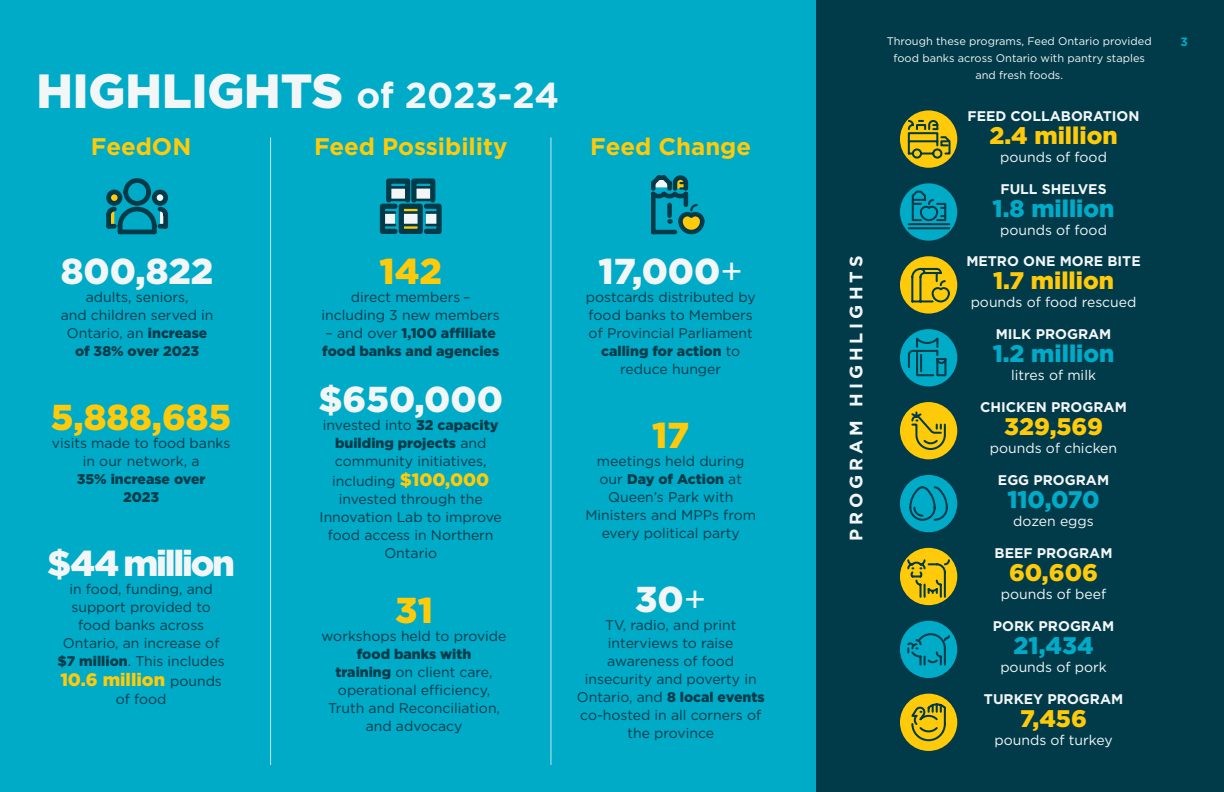
<style>
.page{position:relative;width:1224px;height:792px;background:#fff}
.page>*{position:absolute;margin:0;border:0;box-sizing:border-box;transform-origin:0 0}
.t1{font:900 48px "Gotham";color:#f3f6f7}
.t2{font:900 36px "Gotham";color:#f3f6f7}
.t3{font:900 36px "Gotham";color:#feca0a}
.t4{font:900 36px "Gotham";letter-spacing:-.06em;color:#f3f6f7}
.t5{font:900 24px "Gotham";color:#feca0a}
.t6{font:900 24px "Gotham";color:#00abc8}
.t7{font:700 24px "Gotham";color:#feca0a}
.t8{font:700 18px "Gotham";letter-spacing:.22em;color:#f3f6f7}
.t9{font:900 18px "Gotham";color:#feca0a}
.t10{font:14px/18px "Gotham";color:#013b4a;text-align:center}
.t11{font:14px "Gotham";color:#f3f6f7}
.t12{font:700 14px "Gotham";color:#f3f6f7}
.t13{font:900 14px/18px "Gotham";color:#013b4a}
.t14{font:700 12px "Gotham";color:#00abc8}
.t15{font:11px/17px "Gotham";color:#f3f6f7;text-align:center}
.s1{font-weight:700;font-size:36px}
.s2{font-weight:900}
.s3{font-weight:400;font-size:14px;color:#013b4a}
.s4{font-weight:400}
.s5{font-weight:900;font-size:18px;color:#feca0a}
</style>
<div class="page">
<div style="left:815px;top:0;width:409px;height:792px;background:#013b4a"></div>
<div style="left:0;top:0;width:816px;height:792px;background:#00abc8"></div>
<div style="left:900px;top:183px;width:57px;height:58px;background:#00abc8;border-radius:50%"></div>
<svg style="left:907px;top:190px;width:44px;height:40px"></svg>
<div style="left:900px;top:548px;width:57px;height:57px;background:#feca0a;border-radius:50%"></div>
<svg style="left:906px;top:558px;width:45px;height:41px"></svg>
<div style="left:900px;top:256px;width:57px;height:58px;background:#feca0a;border-radius:50%"></div>
<svg style="left:911px;top:267px;width:40px;height:37px"></svg>
<div style="left:900px;top:694px;width:57px;height:57px;background:#feca0a;border-radius:50%"></div>
<svg style="left:911px;top:703px;width:35px;height:39px"></svg>
<div style="left:900px;top:329px;width:57px;height:57px;background:#00abc8;border-radius:50%"></div>
<svg style="left:907px;top:336px;width:40px;height:41px"></svg>
<div style="left:900px;top:110px;width:57px;height:58px;background:#feca0a;border-radius:50%"></div>
<svg style="left:907px;top:119px;width:45px;height:41px"></svg>
<div style="left:900px;top:402px;width:57px;height:57px;background:#feca0a;border-radius:50%"></div>
<svg style="left:911px;top:411px;width:35px;height:39px"></svg>
<div style="left:900px;top:475px;width:57px;height:57px;background:#00abc8;border-radius:50%"></div>
<svg style="left:909px;top:486px;width:39px;height:35px"></svg>
<div style="left:900px;top:621px;width:57px;height:57px;background:#00abc8;border-radius:50%"></div>
<svg style="left:905px;top:632px;width:45px;height:35px"></svg>
<hr style="left:270px;top:137px;width:1px;height:628px;background:#f3f6f7">
<hr style="left:551px;top:137px;width:1px;height:628px;background:#f3f6f7">
<svg style="left:106px;top:178px;width:62px;height:56px"></svg>
<div style="left:401px;top:206px;width:19px;height:7px;background:#feca0a"></div>
<svg style="left:405px;top:226px;width:12px;height:2px"></svg>
<div style="left:401px;top:212px;width:19px;height:13px;background:#f3f6f7"></div>
<div style="left:382px;top:212px;width:13px;height:13px;background:#f3f6f7"></div>
<div style="left:426px;top:212px;width:13px;height:13px;background:#f3f6f7"></div>
<div style="left:399px;top:204px;width:24px;height:30px;border:5px solid #013b4a"></div>
<hr style="left:401px;top:211px;width:19px;height:3px;background:#013b4a">
<svg style="left:401px;top:224px;width:19px;height:2px"></svg>
<svg style="left:383px;top:178px;width:55px;height:27px"></svg>
<div style="left:424px;top:204px;width:18px;height:30px;border:5px solid #013b4a"></div>
<svg style="left:426px;top:211px;width:13px;height:3px"></svg>
<svg style="left:426px;top:224px;width:13px;height:2px"></svg>
<div style="left:380px;top:204px;width:18px;height:30px;border:5px solid #013b4a"></div>
<svg style="left:382px;top:211px;width:13px;height:3px"></svg>
<svg style="left:382px;top:224px;width:13px;height:2px"></svg>
<svg style="left:651px;top:175px;width:54px;height:59px"></svg>
<h1 class="t1" style="left:36px;top:58px;width:524px">HIGHLIGHTS <span class="s1">of 2023-24</span></h1>
<h3 class="t7" style="left:91px;top:131px;width:102px">FeedON</h3>
<h3 class="t7" style="left:314px;top:131px;width:195px">Feed Possibility</h3>
<h3 class="t7" style="left:590px;top:131px;width:162px">Feed Change</h3>
<h2 class="t2" style="left:61px;top:247px;width:154px">800,822</h2>
<p class="t10" style="left:61px;top:288px;width:154px">adults, seniors,<br>and children served in<br>Ontario, an <span class="s2">increase of 38% over 2023</span></p>
<h2 class="t3" style="left:51px;top:393px;width:182px">5,888,685</h2>
<p class="t10" style="left:52px;top:434px;width:180px">visits made to food banks in our network, a</p>
<p class="t13" style="left:77px;top:470px;width:130px;text-align:center">35% increase over<br>2023</p>
<h2 class="t4" style="left:47px;top:538px;width:189px">$44 million</h2>
<p class="t10" style="left:58px;top:580px;width:169px">in food, funding, and support provided to food banks across<br>Ontario, an increase of <span class="s2">$7 million</span>. This includes</p>
<p class="t9" style="left:60px;top:667px;width:163px">10.6 million <span class="s3">pounds</span></p>
<p class="t10" style="left:116px;top:690px;width:52px">of food</p>
<h2 class="t3" style="left:380px;top:247px;width:64px">142</h2>
<p class="t10" style="left:322px;top:288px;width:180px">direct members – including 3 new members</p>
<p class="t13" style="left:322px;top:324px;width:179px"><span class="s4">– and over</span> 1,100 affiliate food banks and agencies</p>
<h2 class="t2" style="left:319px;top:375px;width:186px">$650,000</h2>
<p class="t10" style="left:323px;top:416px;width:177px">invested into <span class="s2">32 capacity building projects</span> and community initiatives,</p>
<p class="t10" style="left:320px;top:472px;width:184px">including <span class="s5">$100,000 </span>invested through the<br>Innovation Lab to improve food access in Northern<br>Ontario</p>
<h2 class="t3" style="left:395px;top:586px;width:39px">31</h2>
<p class="t10" style="left:322px;top:627px;width:186px">workshops held to provide</p>
<p class="t10" style="left:328px;top:645px;width:174px"><span class="s2">food banks with training</span> on client care, operational efficiency,<br>Truth and Reconciliation, and advocacy</p>
<h2 class="t2" style="left:598px;top:247px;width:146px">17,000<span class="s4">+</span></h2>
<p class="t10" style="left:586px;top:288px;width:171px">postcards distributed by food banks to Members of Provincial Parliament <span class="s2">calling for action</span> to reduce hunger</p>
<h2 class="t3" style="left:652px;top:411px;width:39px">17</h2>
<p class="t10" style="left:585px;top:452px;width:172px">meetings held during our <span class="s2">Day of Action</span> at<br>Queen’s Park with<br>Ministers and MPPs from every political party</p>
<h2 class="t2" style="left:635px;top:574px;width:73px">30<span class="s4">+</span></h2>
<p class="t10" style="left:577px;top:615px;width:189px">TV, radio, and print interviews to raise awareness of food insecurity and poverty in<br>Ontario, and <span class="s2">8 local events </span>co-hosted in all corners of the province</p>
<p class="t8" style="left:844px;top:541px;width:287px;rotate:-90deg">PROGRAM HIGHLIGHTS</p>
<p class="t15" style="left:887px;top:32px;width:266px">Through these programs, Feed Ontario provided food banks across Ontario with pantry staples and fresh foods.</p>
<p class="t12" style="left:968px;top:106px;width:174px">FEED COLLABORATION</p>
<h3 class="t5" style="left:990px;top:119px;width:130px">2.4 million</h3>
<p class="t11" style="left:1000px;top:148px;width:108px">pounds of food</p>
<p class="t12" style="left:1000px;top:179px;width:108px">FULL SHELVES</p>
<h3 class="t6" style="left:993px;top:191px;width:123px">1.8 million</h3>
<p class="t11" style="left:1000px;top:221px;width:108px">pounds of food</p>
<p class="t12" style="left:966px;top:252px;width:176px">METRO ONE MORE BITE</p>
<h3 class="t5" style="left:993px;top:264px;width:122px">1.7 million</h3>
<p class="t11" style="left:971px;top:293px;width:167px">pounds of food rescued</p>
<p class="t12" style="left:996px;top:325px;width:117px">MILK PROGRAM</p>
<h3 class="t6" style="left:993px;top:337px;width:123px">1.2 million</h3>
<p class="t11" style="left:1011px;top:366px;width:86px">litres of milk</p>
<p class="t12" style="left:980px;top:398px;width:148px">CHICKEN PROGRAM</p>
<h3 class="t5" style="left:1004px;top:410px;width:100px">329,569</h3>
<p class="t11" style="left:990px;top:439px;width:129px">pounds of chicken</p>
<p class="t12" style="left:998px;top:471px;width:113px">EGG PROGRAM</p>
<h3 class="t6" style="left:1007px;top:483px;width:94px">110,070</h3>
<p class="t11" style="left:1013px;top:512px;width:82px">dozen eggs</p>
<p class="t12" style="left:995px;top:544px;width:119px">BEEF PROGRAM</p>
<h3 class="t5" style="left:1009px;top:556px;width:91px">60,606</h3>
<p class="t11" style="left:1001px;top:585px;width:107px">pounds of beef</p>
<p class="t12" style="left:993px;top:617px;width:123px">PORK PROGRAM</p>
<h3 class="t6" style="left:1014px;top:629px;width:82px">21,434</h3>
<p class="t11" style="left:1000px;top:658px;width:108px">pounds of pork</p>
<p class="t12" style="left:984px;top:690px;width:141px">TURKEY PROGRAM</p>
<h3 class="t5" style="left:1020px;top:702px;width:68px">7,456</h3>
<p class="t11" style="left:994px;top:731px;width:120px">pounds of turkey</p>
<p class="t14" style="left:1181px;top:33px;width:9px">3</p>
</div>
